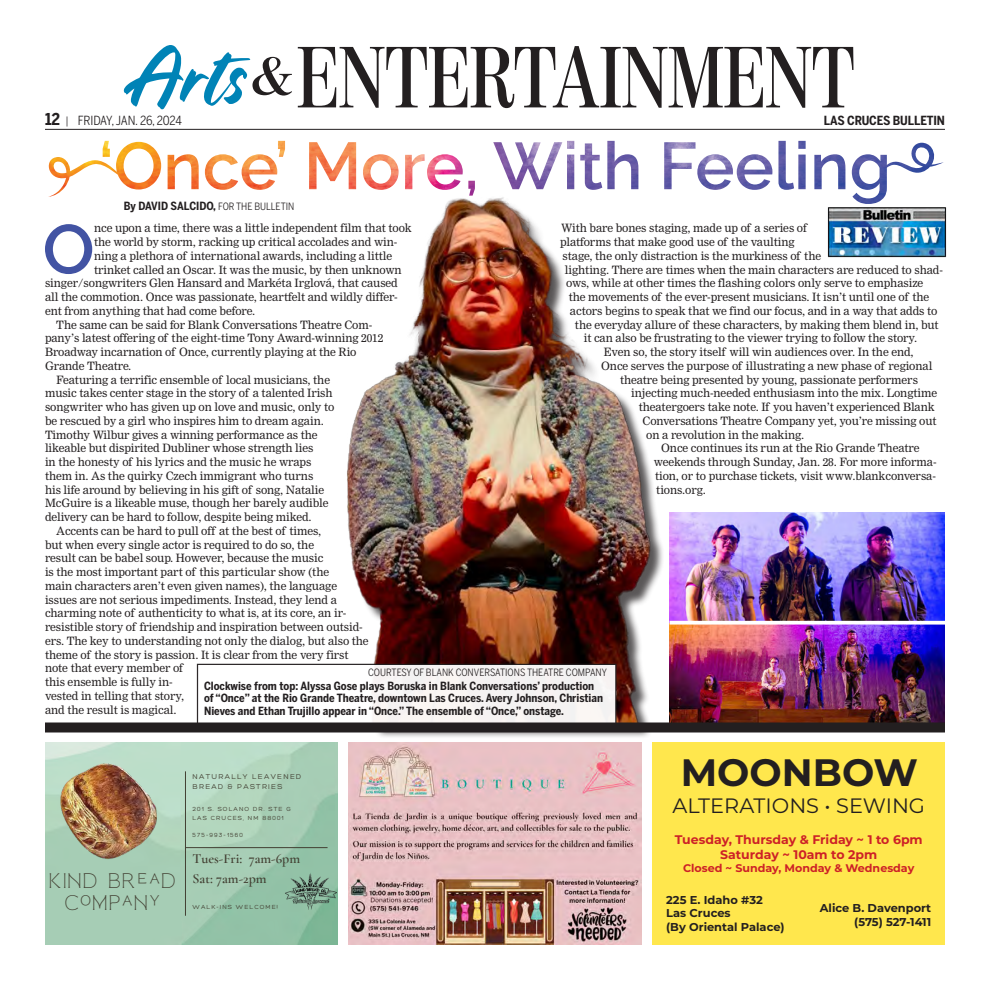
<style>
.page{position:relative;width:990px;height:990px;background:#fff}
.page>*{position:absolute;margin:0;border:0;box-sizing:border-box;transform-origin:0 0}
.t1{font:600 86.25px "Moderno FB Cond";color:#231f20;scale:.85 1}
.Body_rag{font:600 69.38px "Raleway";color:#4253a3}
.t2{font:600 53.62px "Moderno FB Cond";color:#231f20;scale:1.23 1}
.t3{font:700 38.12px "Montserrat";color:#231f20}
.t4{font:20.75px "Montserrat";color:#231f20}
.t5{font:18.25px/21.5px "Reborn";letter-spacing:.02em;color:#423f32;text-align:center}
.t6{font:17.38px/20.5px "Reborn";letter-spacing:.02em;color:#423f32;text-align:center}
.t7{font:600 13.88px/19.2px "Cormorant Garamond";color:#423f32}
.t8{font:600 13.25px/18.2px "Cormorant Garamond";color:#423f32}
.t9{font:700 12.5px/15px "Montserrat";color:#cd2027;text-align:center}
.t10{font:12.5px "Benton Sans Cond";letter-spacing:-.015em;color:#231f20}
.t11{font:700 12.5px "Benton Sans Cond";letter-spacing:-.01em;color:#231f20}
.t12{font:700 11.38px/13.6px "Montserrat";color:#231f20}
.Body_rag-2{font:11.25px/13.8px "Nimrod MT Std";letter-spacing:-.01em;color:#231f20}
.Cutline{font:700 11.25px/12.5px "Benton Sans Cond";color:#231f20}
.Byline_1{font:700 11.25px "Benton Sans Cond";color:#231f20}
.t13{font:700 11.12px "Montserrat";color:#cd2027}
.Cutline_credit{font:10px "Benton Sans Cond";color:#231f20}
.t14{font:300 7.62px/10.6px "Hero";letter-spacing:.165em;color:#423f32}
.t15{font:300 7.25px "Hero";letter-spacing:.165em;color:#423f32}
.t16{font:300 6.38px/8.9px "Hero";letter-spacing:.165em;color:#423f32}
.t17{font:300 6.12px "Hero";letter-spacing:.165em;color:#423f32}
.s1{font-weight:700;font-size:16.25px}
.s2{font-family:"Myriad Pro";font-stretch:condensed;font-size:10px}
.s3{font-weight:400;font-size:10px}
</style>
<div class="page">
<img style="left:670px;top:513px;width:275px;height:209px">
<div style="left:350px;top:201px;width:315px;height:538px;background:#231f20;opacity:.75"></div>
<img style="left:335px;top:197px;width:327px;height:525px">
<img style="left:48px;top:141px;width:875px;height:56px">
<div style="left:198px;top:664px;width:418px;height:65px;background:#faf6f4"></div>
<div style="left:197px;top:664px;width:420px;height:65px;border:1px solid #231f20"></div>
<div style="left:45px;top:722px;width:900px;height:10px;background:#231f20"></div>
<svg style="left:670px;top:621px;width:275px;height:4px"></svg>
<img style="left:827px;top:207px;width:120px;height:51px">
<div style="left:652px;top:742px;width:293px;height:203px;background:#ffe74d"></div>
<hr style="left:185px;top:771px;width:1px;height:145px;background:#423f32">
<hr style="left:185px;top:847px;width:143px;height:1px;background:#423f32">
<img style="left:280px;top:867px;width:58px;height:49px">
<img style="left:45px;top:742px;width:140px;height:137px">
<img style="left:51px;top:922px;width:287px;height:23px">
<img style="left:54px;top:921px;width:221px;height:23px">
<img style="left:45px;top:930px;width:39px;height:15px">
<img style="left:349px;top:742px;width:292px;height:203px">
<hr style="left:45px;top:129px;width:900px;height:1px;background:#231f20">
<svg style="left:124px;top:45px;width:126px;height:64px"></svg>
<p class="t2" style="left:251px;top:46px;width:35px">&amp;</p>
<p class="t1" style="left:297px;top:30px;width:658px">ENTERTAINMENT</p>
<p class="t10" style="left:45px;top:114px;width:138px"><span class="s1">12</span> <span class="s2">|</span> FRIDAY, JAN. 26, 2024</p>
<p class="t11" style="left:824px;top:113px;width:123px">LAS CRUCES BULLETIN</p>
<p class="Byline_1" style="left:124px;top:199px;width:172px">By DAVID SALCIDO, <span class="s3">FOR THE BULLETIN</span></p>
<p class="Body_rag-2" style="left:561px;top:222px;width:247px">With bare bones staging, made up of a series of</p>
<p class="Body_rag-2" style="left:560px;top:235px;width:236px">platforms that make good use of the vaulting</p>
<p class="Body_rag-2" style="left:562px;top:249px;width:260px">stage, the only distraction is the murkiness of the</p>
<p class="Body_rag-2" style="left:565px;top:263px;width:380px">lighting. There are times when the main characters are reduced to shad-</p>
<p class="Body_rag-2" style="left:566px;top:277px;width:359px">ows, while at other times the flashing colors only serve to emphasize</p>
<p class="Body_rag-2" style="left:569px;top:290px;width:362px">the movements of the ever-present musicians. It isn’t until one of the</p>
<p class="Body_rag-2" style="left:570px;top:304px;width:369px">actors begins to speak that we find our focus, and in a way that adds to</p>
<p class="Body_rag-2" style="left:575px;top:318px;width:365px">the everyday allure of these characters, by making them blend in, but</p>
<p class="Body_rag-2" style="left:584px;top:332px;width:335px">it can also be frustrating to the viewer trying to follow the story.</p>
<p class="Body_rag-2" style="left:604px;top:345px;width:312px">Even so, the story itself will win audiences over. In the end,</p>
<p class="Body_rag-2" style="left:601px;top:359px;width:333px">Once serves the purpose of illustrating a new phase of regional</p>
<p class="Body_rag-2" style="left:620px;top:373px;width:300px">theatre being presented by young, passionate performers</p>
<p class="Body_rag-2" style="left:631px;top:387px;width:307px">injecting much-needed enthusiasm into the mix. Longtime</p>
<p class="Body_rag-2" style="left:639px;top:400px;width:298px">theatergoers take note. If you haven’t experienced Blank</p>
<p class="Body_rag-2" style="left:643px;top:414px;width:296px">Conversations Theatre Company yet, you’re missing out</p>
<p class="Body_rag-2" style="left:646px;top:428px;width:160px">on a revolution in the making.</p>
<p class="Body_rag-2" style="left:654px;top:442px;width:284px;text-indent:7px">Once continues its run at the Rio Grande Theatre weekends through Sunday, Jan. 28. For more informa&shy;tion, or to purchase tickets, visit www.blankconversa&shy;tions.org.</p>
<p class="Body_rag" style="left:43px;top:194px;width:54px">O</p>
<p class="Body_rag-2" style="left:94px;top:222px;width:319px">nce upon a time, there was a little independent film that took</p>
<p class="Body_rag-2" style="left:94px;top:235px;width:305px">the world by storm, racking up critical accolades and win-</p>
<p class="Body_rag-2" style="left:94px;top:249px;width:300px">ning a plethora of international awards, including a little</p>
<p class="Body_rag-2" style="left:94px;top:263px;width:309px">trinket called an Oscar. It was the music, by then unknown</p>
<p class="Body_rag-2" style="left:45px;top:277px;width:354px">singer/songwriters Glen Hansard and Markéta Irglová, that caused</p>
<p class="Body_rag-2" style="left:45px;top:290px;width:354px">all the commotion. Once was passionate, heartfelt and wildly differ-</p>
<p class="Body_rag-2" style="left:45px;top:304px;width:212px">ent from anything that had come before.</p>
<p class="Body_rag-2" style="left:45px;top:318px;width:340px;text-indent:11px">The same can be said for Blank Conversations Theatre Com&shy;pany’s latest offering of the eight-time Tony Award-winning 2012<br>Broadway incarnation of Once, currently playing at the Rio Grande Theatre.</p>
<p class="Body_rag-2" style="left:45px;top:373px;width:291px;text-indent:11px">Featuring a terrific ensemble of local musicians, the music takes center stage in the story of a talented Irish songwriter who has given up on love and music, only to be rescued by a girl who inspires him to dream again.<br>Timothy Wilbur gives a winning performance as the likeable but dispirited Dubliner whose strength lies<br>in the honesty of his lyrics and the music he wraps them in. As the quirky Czech immigrant who turns<br>his life around by believing in his gift of song, Natalie McGuire is a likeable muse, though her barely audible delivery can be hard to follow, despite being miked.</p>
<p class="Body_rag-2" style="left:45px;top:524px;width:325px;text-indent:11px">Accents can be hard to pull off at the best of times,<br>but when every single actor is required to do so, the<br>result can be babel soup. However, because the music<br>is the most important part of this particular show (the<br>main characters aren’t even given names), the language issues are not serious impediments. Instead, they lend a charming note of authenticity to what is, at its core, an ir&shy;resistible story of friendship and inspiration between outsid&shy;ers. The key to understanding not only the dialog, but also the theme of the story is passion. It is clear from the very first note that every member of<br>this ensemble is fully in-<br>vested in telling that story,<br>and the result is magical.</p>
<p class="Cutline_credit" style="left:368px;top:667px;width:240px">COURTESY OF BLANK CONVERSATIONS THEATRE COMPANY</p>
<p class="Cutline" style="left:204px;top:680px;width:401px">Clockwise from top: Alyssa Gose plays Boruska in Blank Conversations’ production of “Once” at the Rio Grande Theatre, downtown Las Cruces. Avery Johnson, Christian<br>Nieves and Ethan Trujillo appear in “Once.” The ensemble of “Once,” onstage.</p>
<p class="t14" style="left:193px;top:771px;width:110px">NATURALLY LEAVENED<br>BREAD &amp; PASTRIES</p>
<p class="t16" style="left:193px;top:804px;width:100px">201 S. SOLANO DR. STE G<br>LAS CRUCES, NM 88001</p>
<p class="t16" style="left:193px;top:831px;width:52px">575-993-1560</p>
<p class="t8" style="left:197px;top:854px;width:104px">Tues-Fri: 7am-6pm<br>Sat: 7am-2pm</p>
<p class="t17" style="left:197px;top:905px;width:83px">WALK-INS WELCOME!</p>
<p class="t15" style="left:193px;top:780px;width:105px">NATURALLY LEAVENED</p>
<p class="t17" style="left:193px;top:811px;width:95px">201 S. SOLANO DR. STE G</p>
<p class="t15" style="left:197px;top:780px;width:105px">NATURALLY LEAVENED</p>
<p class="t17" style="left:197px;top:812px;width:95px">201 S. SOLANO DR. STE G</p>
<p class="t17" style="left:157px;top:829px;width:88px">LAS CRUCES, NM 88001</p>
<p class="t7" style="left:192px;top:849px;width:109px">Tues-Fri: 7am-6pm<br>Sat: 7am-2pm</p>
<p class="t16" style="left:193px;top:902px;width:87px">WALK-INS WELCOME!</p>
<p class="t8" style="left:193px;top:853px;width:104px">Tues-Fri: 7am-6pm<br>Sat: 7am-2pm</p>
<p class="t17" style="left:193px;top:905px;width:83px">WALK-INS WELCOME!</p>
<p class="t5" style="left:49px;top:870px;width:129px">Kind BRead<br>Company</p>
<p class="t6" style="left:56px;top:873px;width:123px">Kind BRead<br>Company</p>
<p class="t6" style="left:60px;top:874px;width:123px">Kind BRead<br>Company</p>
<p class="t6" style="left:20px;top:882px;width:123px">Kind BRead</p>
<p class="t3" style="left:681px;top:745px;width:239px">MOONBOW</p>
<p class="t4" style="left:672px;top:792px;width:254px">ALTERATIONS • SEWING</p>
<p class="t9" style="left:675px;top:831px;width:249px">Tuesday, Thursday &amp; Friday ~ 1 to 6pm<br>Saturday ~ 10am to 2pm</p>
<p class="t13" style="left:683px;top:860px;width:233px">Closed ~ Sunday, Monday &amp; Wednesday</p>
<p class="t12" style="left:666px;top:892px;width:120px">225 E. Idaho #32<br>Las Cruces<br>(By Oriental Palace)</p>
<p class="t12" style="left:820px;top:901px;width:113px;text-align:right">Alice B. Davenport (575) 527-1411</p>
</div>
